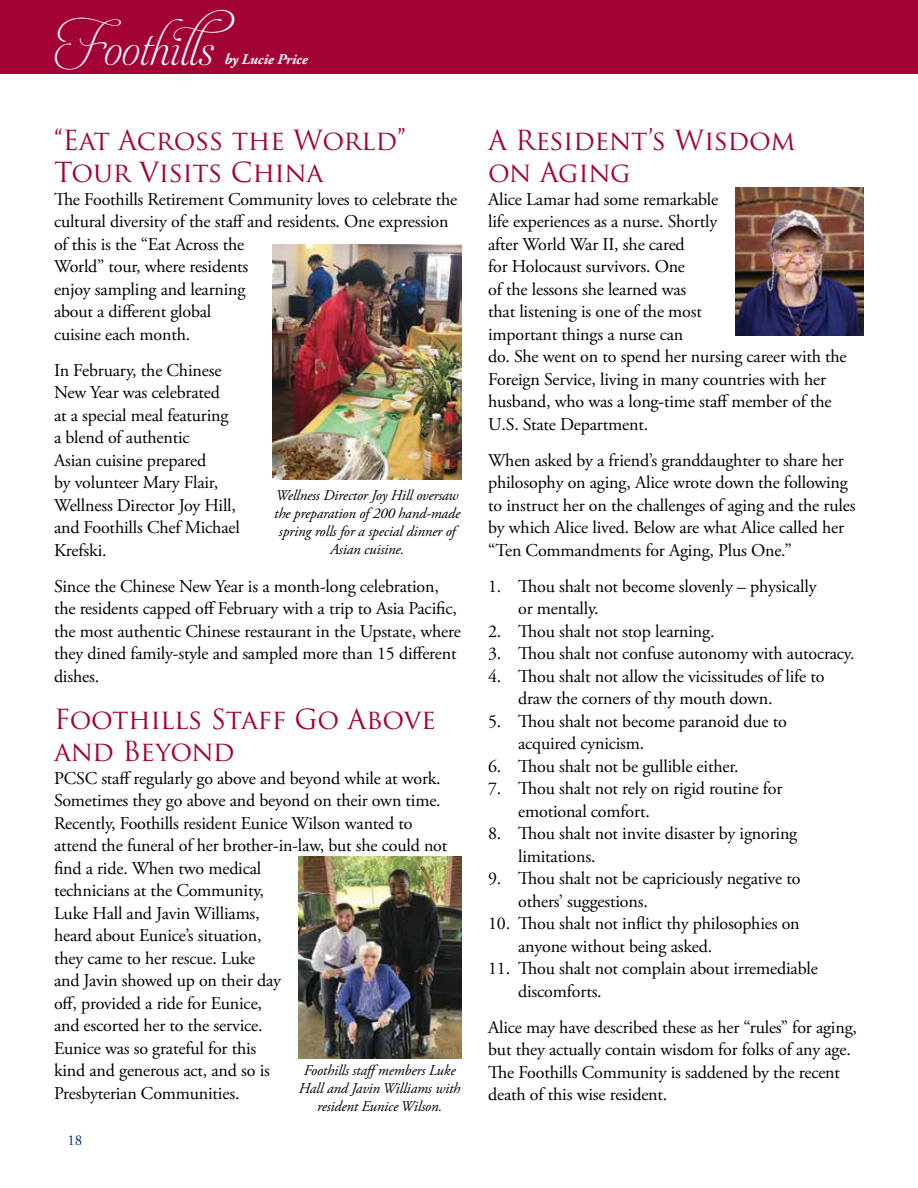
<style>
.page{position:relative;width:918px;height:1188px;background:#fff}
.page>*{position:absolute;margin:0;border:0;box-sizing:border-box;transform-origin:0 0}
.t1{font:39px "Aphrodite Slim Pro";letter-spacing:-.01em;color:#fff}
.t2{font:27px/32.4px "Trajan Pro";letter-spacing:-.01em;color:#a30234}
.t3{font:18px/22.5px "Adobe Garamond Pro";letter-spacing:-.01em;color:#000}
.t4{font:italic 15px/18px "Adobe Garamond Pro";letter-spacing:-.01em;color:#000;text-align:center}
.t5{font:italic 700 15px "Adobe Garamond Pro";letter-spacing:-.01em;color:#fff}
.t6{font:15px "Adobe Garamond Pro";color:#002d74}
</style>
<div class="page">
<div style="left:0;top:0;width:918px;height:73px;background:#a30234"></div>
<img style="left:272px;top:244px;width:190px;height:235px">
<img style="left:298px;top:857px;width:163px;height:201px">
<img style="left:736px;top:187px;width:128px;height:148px">
<h1 class="t1" style="left:54px;top:28px;width:189px">Foothills</h1>
<p class="t5" style="left:224px;top:51px;width:85px">by Lucie Price</p>
<h2 class="t2" style="left:54px;top:124px;width:353px">“Eat Across the World”<br>Tour Visits China</h2>
<p class="t3" style="left:54px;top:188px;width:405px">The Foothills Retirement Community loves to celebrate the cultural diversity of the staff and residents. One expression of this is the “Eat Across the<br>World” tour, where residents<br>enjoy sampling and learning<br>about a different global<br>cuisine each month.</p>
<p class="t3" style="left:54px;top:359px;width:187px">In February, the Chinese<br>New Year was celebrated<br>at a special meal featuring a blend of authentic<br>Asian cuisine prepared<br>by volunteer Mary Flair,<br>Wellness Director Joy Hill, and Foothills Chef Michael<br>Krefski.</p>
<p class="t3" style="left:54px;top:575px;width:408px">Since the Chinese New Year is a month-long celebration, the residents capped off February with a trip to Asia Pacific, the most authentic Chinese restaurant in the Upstate, where they dined family-style and sampled more than 15 different dishes.</p>
<p class="t4" style="left:274px;top:487px;width:187px">Wellness Director Joy Hill oversaw the preparation of 200 hand-made spring rolls for a special dinner of<br>Asian cuisine.</p>
<h2 class="t2" style="left:54px;top:703px;width:383px">Foothills Staff Go Above and Beyond</h2>
<p class="t3" style="left:54px;top:767px;width:395px">PCSC staff regularly go above and beyond while at work.<br>Sometimes they go above and beyond on their own time.<br>Recently, Foothills resident Eunice Wilson wanted to attend the funeral of her brother-in-law, but she could not find a ride. When two medical<br>technicians at the Community,<br>Luke Hall and Javin Williams,<br>heard about Eunice’s situation,<br>they came to her rescue. Luke<br>and Javin showed up on their day<br>off, provided a ride for Eunice,<br>and escorted her to the service.<br>Eunice was so grateful for this<br>kind and generous act, and so is<br>Presbyterian Communities.</p>
<p class="t6" style="left:68px;top:1131px;width:16px">18</p>
<p class="t4" style="left:299px;top:1062px;width:163px">Foothills staffmembers Luke<br>Hall and Javin Williams with resident Eunice Wilson.</p>
<h2 class="t2" style="left:488px;top:124px;width:309px">A Resident’s Wisdom on Aging</h2>
<p class="t3" style="left:488px;top:188px;width:360px">Alice Lamar had some remarkable<br>life experiences as a nurse. Shortly<br>after World War II, she cared<br>for Holocaust survivors. One<br>of the lessons she learned was<br>that listening is one of the most<br>important things a nurse can<br>do. She went on to spend her nursing career with the Foreign Service, living in many countries with her husband, who was a long-time staff member of the U.S. State Department.</p>
<p class="t3" style="left:488px;top:449px;width:369px">When asked by a friend’s granddaughter to share her philosophy on aging, Alice wrote down the following to instruct her on the challenges of aging and the rules by which Alice lived. Below are what Alice called her “Ten Commandments for Aging, Plus One.”</p>
<p class="t3" style="left:518px;top:575px;width:300px;text-indent:-30px">1. Thou shalt not become slovenly – physically or mentally.</p>
<p class="t3" style="left:488px;top:620px;width:228px">2. Thou shalt not stop learning.</p>
<p class="t3" style="left:488px;top:643px;width:368px">3. Thou shalt not confuse autonomy with autocracy.</p>
<p class="t3" style="left:518px;top:665px;width:308px;text-indent:-30px">4. Thou shalt not allow the vicissitudes of life to draw the corners of thy mouth down.</p>
<p class="t3" style="left:518px;top:710px;width:270px;text-indent:-30px">5. Thou shalt not become paranoid due to acquired cynicism.</p>
<p class="t3" style="left:488px;top:755px;width:252px">6. Thou shalt not be gullible either.</p>
<p class="t3" style="left:518px;top:778px;width:266px;text-indent:-30px">7. Thou shalt not rely on rigid routine for emotional comfort.</p>
<p class="t3" style="left:518px;top:823px;width:281px;text-indent:-30px">8. Thou shalt not invite disaster by ignoring limitations.</p>
<p class="t3" style="left:518px;top:868px;width:284px;text-indent:-30px">9. Thou shalt not be capriciously negative to others’ suggestions.</p>
<p class="t3" style="left:518px;top:913px;width:283px;text-indent:-30px">10. Thou shalt not inflict thy philosophies on anyone without being asked.</p>
<p class="t3" style="left:518px;top:958px;width:301px;text-indent:-30px">11. Thou shalt not complain about irremediable discomforts.</p>
<p class="t3" style="left:488px;top:1016px;width:370px">Alice may have described these as her “rules” for aging, but they actually contain wisdom for folks of any age.<br>The Foothills Community is saddened by the recent death of this wise resident.</p>
</div>
